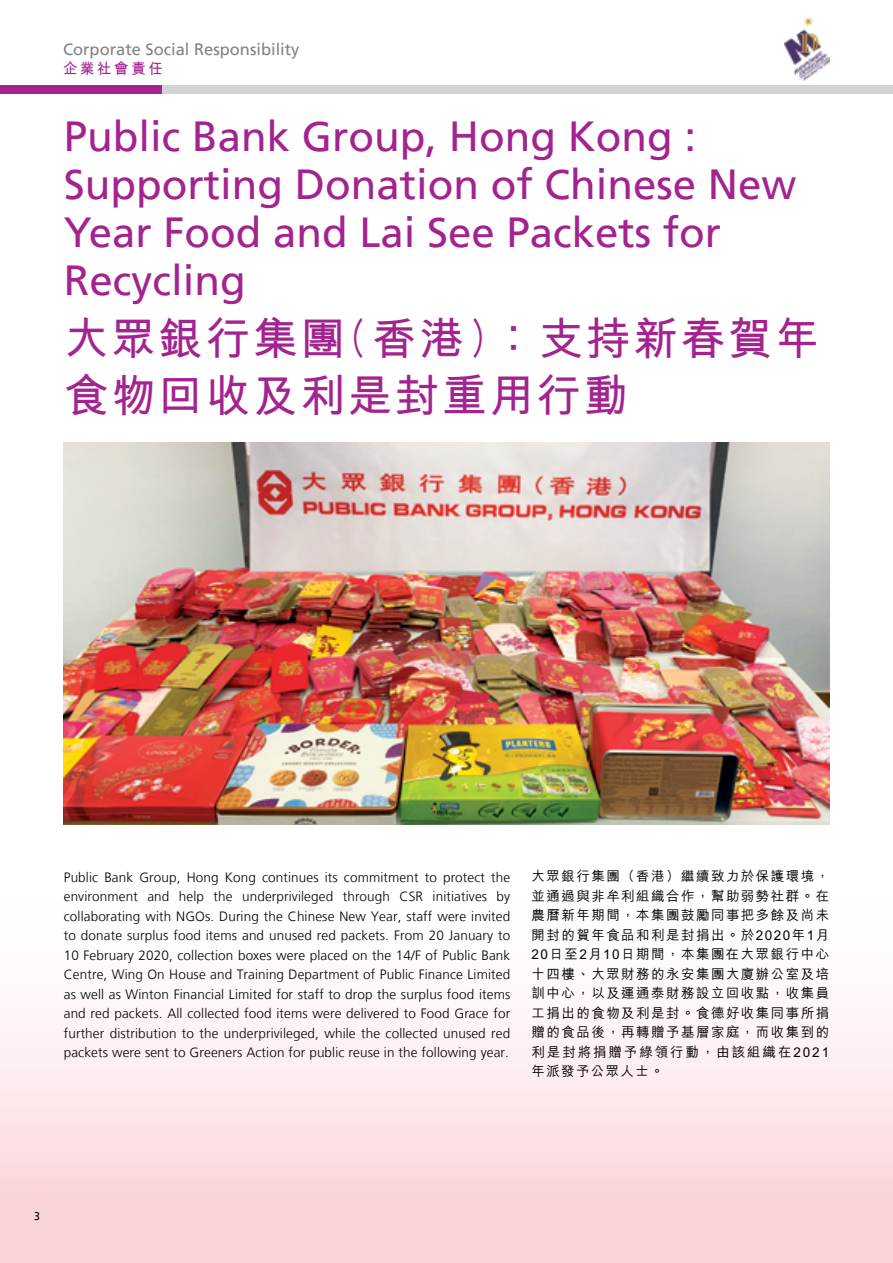
<style>
.page{position:relative;width:893px;height:1263px;background:#fff}
.page>*{position:absolute;margin:0;border:0;box-sizing:border-box;transform-origin:0 0}
.t1{font:700 45px/57px "M Hei HK";letter-spacing:.05em;color:#a3238f}
.t2{font:42px/48px "Frutiger LT";color:#a3238f}
.t3{font:16.5px "Frutiger LT";color:#808285}
.t4{font:700 15px "M Hei HK";letter-spacing:.2em;color:#a3238f;scale:.95 1}
.t5{font:300 13.5px/19.5px "Frutiger LT";letter-spacing:.01em;color:#000;text-align:justify}
.t6{font:500 13.5px/19.5px "M Hei HK";letter-spacing:.11em;color:#000;text-align:justify}
.t7{font:11.55px "Frutiger LT";color:#000;scale:.91 1}
</style>
<div class="page">
<div style="left:0;top:838px;width:893px;height:425px;background:linear-gradient(to bottom,#fff,#fbd2d7)"></div>
<div style="left:0;top:85px;width:893px;height:9px;background:#d1d3d4"></div>
<img style="left:785px;top:17px;width:44px;height:64px">
<img style="left:64px;top:442px;width:765px;height:383px">
<div style="left:0;top:85px;width:162px;height:9px;background:#a3238f"></div>
<p class="t3" style="left:63px;top:39px;width:238px">Corporate Social Responsibility</p>
<p class="t4" style="left:63px;top:58px;width:107px">企業社會責任</p>
<h2 class="t2" style="left:64px;top:112px;width:734px">Public Bank Group, Hong Kong :<br>Supporting Donation of Chinese New<br>Year Food and Lai See Packets for<br>Recycling</h2>
<h1 class="t1" style="left:64px;top:307px;width:758px">大眾銀行集團(香港)：支持新春賀年食物回收及利是封重用行動</h1>
<p class="t5" style="left:64px;top:868px;width:448px">Public Bank Group, Hong Kong continues its commitment to protect the environment and help the underprivileged through CSR initiatives by collaborating with NGOs. During the Chinese New Year, staff were invited to donate surplus food items and unused red packets. From 20 January to 10 February 2020, collection boxes were placed on the 14/F of Public Bank Centre, Wing On House and Training Department of Public Finance Limited as well as Winton Financial Limited for staff to drop the surplus food items and red packets. All collected food items were delivered to Food Grace for further distribution to the underprivileged, while the collected unused red packets were sent to Greeners Action for public reuse in the following year.</p>
<p class="t6" style="left:532px;top:866px;width:299px">大眾銀行集團（香港）繼續致力於保護環境，並通過與非牟利組織合作，幫助弱勢社群。在農曆新年期間，本集團鼓勵同事把多餘及尚未開封的賀年食品和利是封捐出。於2020年1月20日至2月10日期間，本集團在大眾銀行中心十四樓、大眾財務的永安集團大廈辦公室及培訓中心，以及運通泰財務設立回收點，收集員工捐出的食物及利是封。食德好收集同事所捐贈的食品後，再轉贈予基層家庭，而收集到的利是封將捐贈予綠領行動，由該組織在2021年派發予公眾人士。</p>
<p class="t7" style="left:34px;top:1209px;width:8px">3</p>
</div>
